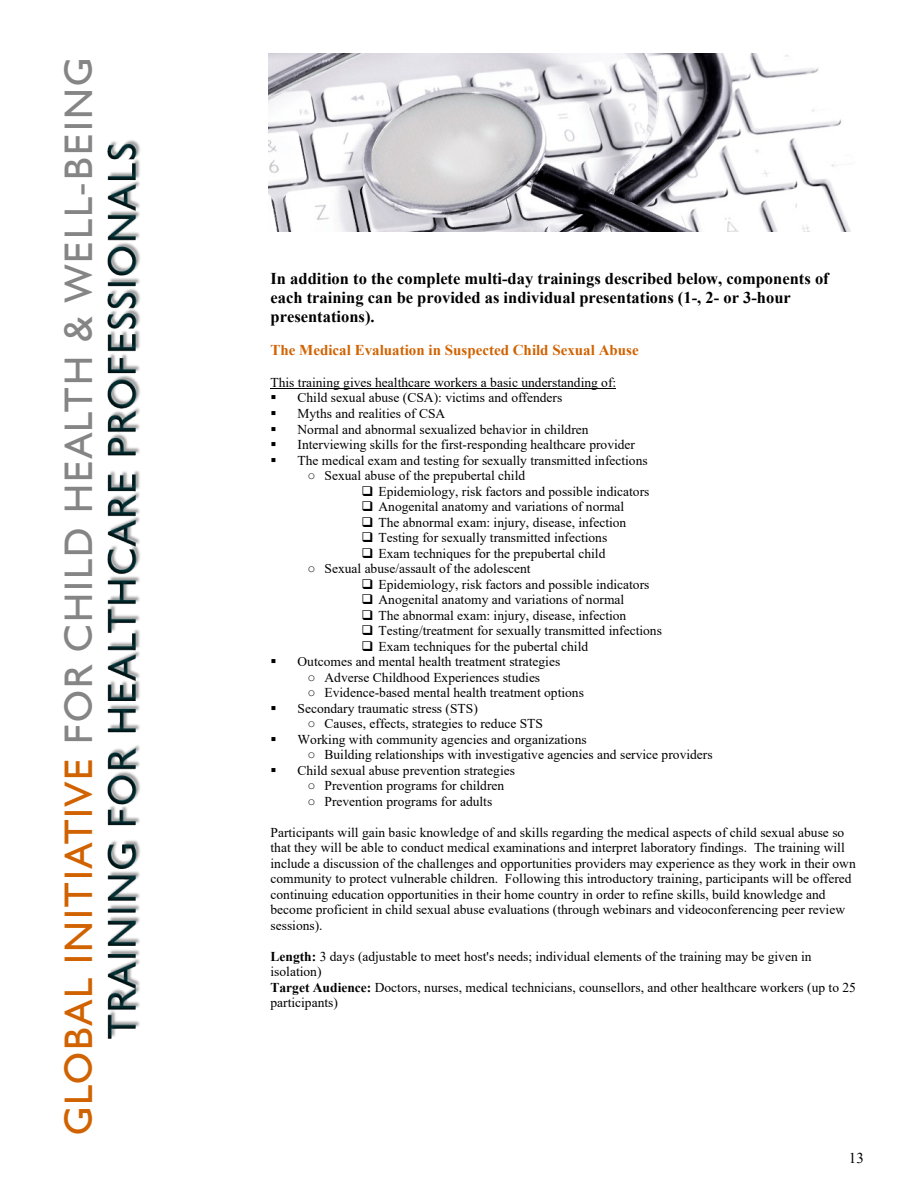
<style>
.page{position:relative;width:918px;height:1188px;background:#fff}
.page>*{position:absolute;margin:0;border:0;box-sizing:border-box;transform-origin:0 0}
.t1{font:39.9px "Humanist 521 BT";letter-spacing:.055em;color:#858585}
.t2{font:700 16.5px/18.9px "Times New Roman";color:#000}
.t3{font:700 15px "Times New Roman";color:#d16200}
.t4{font:15px "Times New Roman";color:#000}
.t5{font:13.5px/15.5px "Times New Roman";color:#000}
.s1{color:#d16200}
.s2{font-weight:700}
</style>
<div class="page">
<hr style="left:271px;top:388px;width:345px;height:1px;background:#000">
<img style="left:107px;top:140px;width:33px;height:899px">
<img style="left:268px;top:54px;width:583px;height:178px">
<h1 class="t1" style="left:62px;top:1135px;width:1078px;rotate:-90deg"><span class="s1">GLOBAL INITIATIVE</span> FOR CHILD HEALTH &amp; WELL-BEING</h1>
<p class="t2" style="left:271px;top:271px;width:560px">In addition to the complete multi-day trainings described below, components of each training can be provided as individual presentations (1-, 2- or 3-hour presentations).</p>
<p class="t3" style="left:271px;top:345px;width:370px">The Medical Evaluation in Suspected Child Sexual Abuse</p>
<p class="t5" style="left:271px;top:376px;width:347px">This training gives healthcare workers a basic understanding of:</p>
<p class="t5" style="left:271px;top:392px;width:293px">▪ Child sexual abuse (CSA): victims and offenders</p>
<p class="t5" style="left:271px;top:407px;width:176px">▪ Myths and realities of CSA</p>
<p class="t5" style="left:271px;top:423px;width:320px">▪ Normal and abnormal sexualized behavior in children</p>
<p class="t5" style="left:271px;top:438px;width:366px">▪ Interviewing skills for the first-responding healthcare provider</p>
<p class="t5" style="left:271px;top:454px;width:379px">▪ The medical exam and testing for sexually transmitted infections</p>
<p class="t5" style="left:308px;top:469px;width:219px">○ Sexual abuse of the prepubertal child</p>
<p class="t5" style="left:362px;top:485px;width:289px">❑ Epidemiology, risk factors and possible indicators</p>
<p class="t5" style="left:362px;top:500px;width:264px">❑ Anogenital anatomy and variations of normal</p>
<p class="t5" style="left:362px;top:516px;width:266px">❑ The abnormal exam: injury, disease, infection</p>
<p class="t5" style="left:362px;top:531px;width:247px">❑ Testing for sexually transmitted infections</p>
<p class="t5" style="left:362px;top:547px;width:245px">❑ Exam techniques for the prepubertal child</p>
<p class="t5" style="left:308px;top:562px;width:225px">○ Sexual abuse/assault of the adolescent</p>
<p class="t5" style="left:362px;top:578px;width:289px">❑ Epidemiology, risk factors and possible indicators</p>
<p class="t5" style="left:362px;top:593px;width:264px">❑ Anogenital anatomy and variations of normal</p>
<p class="t5" style="left:362px;top:609px;width:266px">❑ The abnormal exam: injury, disease, infection</p>
<p class="t5" style="left:362px;top:624px;width:302px">❑ Testing/treatment for sexually transmitted infections</p>
<p class="t5" style="left:362px;top:640px;width:228px">❑ Exam techniques for the pubertal child</p>
<p class="t5" style="left:271px;top:655px;width:291px">▪ Outcomes and mental health treatment strategies</p>
<p class="t5" style="left:308px;top:671px;width:234px">○ Adverse Childhood Experiences studies</p>
<p class="t5" style="left:308px;top:686px;width:278px">○ Evidence-based mental health treatment options</p>
<p class="t5" style="left:271px;top:702px;width:209px">▪ Secondary traumatic stress (STS)</p>
<p class="t5" style="left:308px;top:717px;width:237px">○ Causes, effects, strategies to reduce STS</p>
<p class="t5" style="left:271px;top:733px;width:318px">▪ Working with community agencies and organizations</p>
<p class="t5" style="left:308px;top:748px;width:407px">○ Building relationships with investigative agencies and service providers</p>
<p class="t5" style="left:271px;top:764px;width:246px">▪ Child sexual abuse prevention strategies</p>
<p class="t5" style="left:308px;top:779px;width:198px">○ Prevention programs for children</p>
<p class="t5" style="left:308px;top:795px;width:186px">○ Prevention programs for adults</p>
<p class="t5" style="left:271px;top:826px;width:587px">Participants will gain basic knowledge of and skills regarding the medical aspects of child sexual abuse so that they will be able to conduct medical examinations and interpret laboratory findings. The training will include a discussion of the challenges and opportunities providers may experience as they work in their own community to protect vulnerable children. Following this introductory training, participants will be offered continuing education opportunities in their home country in order to refine skills, build knowledge and become proficient in child sexual abuse evaluations (through webinars and videoconferencing peer review sessions).</p>
<p class="t5" style="left:271px;top:950px;width:587px"><span class="s2">Length:</span> 3 days (adjustable to meet host's needs; individual elements of the training may be given in isolation)<br><span class="s2">Target Audience:</span> Doctors, nurses, medical technicians, counsellors, and other healthcare workers (up to 25 participants)</p>
<p class="t4" style="left:849px;top:1152px;width:17px">13</p>
</div>
